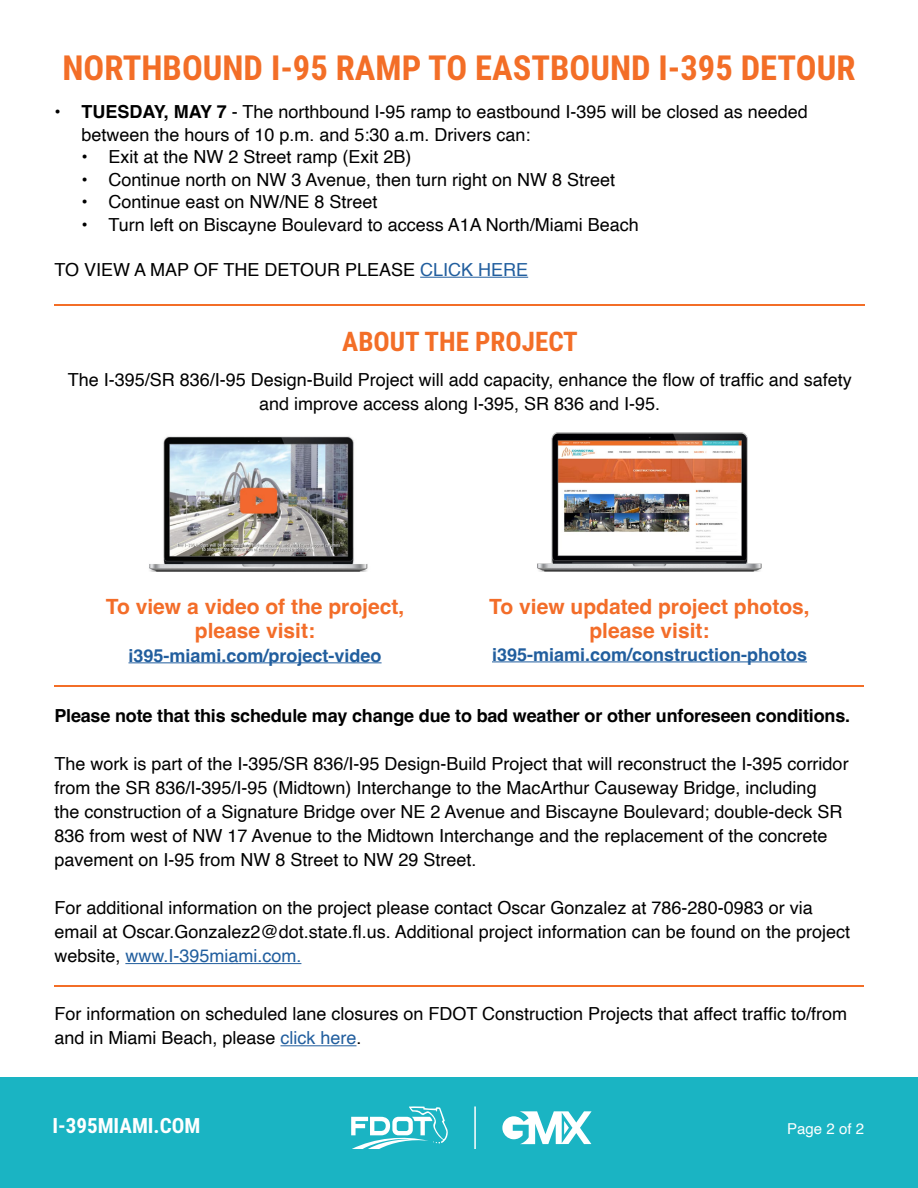
<style>
.page{position:relative;width:918px;height:1188px;background:#fff}
.page>*{position:absolute;margin:0;border:0;box-sizing:border-box;transform-origin:0 0}
.t1{font:700 34.5px "Roboto Condensed";color:#f36e27}
.t2{font:700 27px "Roboto Condensed";color:#f36e27}
.t3{font:700 21px/24px "Helvetica";color:#f36d29;text-align:center}
.t4{font:700 21px "Roboto Condensed";color:#fff}
.t5{font:18px/24px "Helvetica";color:#000}
.t6{font:700 18px "Helvetica";letter-spacing:-.01em;color:#000}
.t7{font:700 18px "Helvetica";color:#215e9e}
.t8{font:15px "Helvetica";color:#fff}
.s1{font-weight:700}
.s2{color:#215e9e}
</style>
<div class="page">
<div style="left:0;top:1077px;width:918px;height:111px;background:#1ab4c3"></div>
<svg style="left:502px;top:1111px;width:90px;height:33px"></svg>
<svg style="left:351px;top:1106px;width:97px;height:43px"></svg>
<hr style="left:474px;top:1106px;width:2px;height:43px;background:#fff">
<hr style="left:55px;top:305px;width:810px;height:1px;background:#f36e27">
<hr style="left:128px;top:662px;width:254px;height:1px;background:#215e9e">
<hr style="left:492px;top:661px;width:315px;height:1px;background:#215e9e">
<img style="left:149px;top:436px;width:219px;height:135px">
<img style="left:537px;top:432px;width:225px;height:139px">
<hr style="left:420px;top:277px;width:108px;height:1px;background:#215e9e">
<hr style="left:54px;top:685px;width:810px;height:2px;background:#f36e27">
<hr style="left:125px;top:963px;width:176px;height:1px;background:#215e9e">
<hr style="left:54px;top:985px;width:810px;height:1px;background:#f36e27">
<hr style="left:280px;top:1045px;width:77px;height:1px;background:#215e9e">
<h1 class="t1" style="left:63px;top:43px;width:794px">NORTHBOUND I-95 RAMP TO EASTBOUND I-395 DETOUR</h1>
<p class="t5" style="left:81px;top:101px;width:728px;line-height:22.5px;text-indent:-27px"><span class="s1">• TUESDAY, MAY 7</span> - The northbound I-95 ramp to eastbound I-395 will be closed as needed between the hours of 10 p.m. and 5:30 a.m. Drivers can:</p>
<p class="t5" style="left:81px;top:146px;width:332px">• Exit at the NW 2 Street ramp (Exit 2B)</p>
<p class="t5" style="left:81px;top:168px;width:535px">• Continue north on NW 3 Avenue, then turn right on NW 8 Street</p>
<p class="t5" style="left:81px;top:191px;width:298px">• Continue east on NW/NE 8 Street</p>
<p class="t5" style="left:81px;top:213px;width:559px">• Turn left on Biscayne Boulevard to access A1A North/Miami Beach</p>
<p class="t5" style="left:54px;top:258px;width:475px">TO VIEW A MAP OF THE DETOUR PLEASE <span class="s2">CLICK HERE</span></p>
<h2 class="t2" style="left:342px;top:322px;width:237px">ABOUT THE PROJECT</h2>
<p class="t5" style="left:68px;top:368px;width:786px;text-align:center">The I-395/SR 836/I-95 Design-Build Project will add capacity, enhance the flow of traffic and safety and improve access along I-395, SR 836 and I-95.</p>
<p class="t3" style="left:106px;top:597px;width:300px">To view a video of the project, please visit:</p>
<p class="t7" style="left:128px;top:644px;width:255px">i395-miami.com/project-video</p>
<p class="t3" style="left:489px;top:598px;width:322px;line-height:23.1px">To view updated project photos, please visit:</p>
<p class="t7" style="left:492px;top:643px;width:317px">i395-miami.com/construction-photos</p>
<p class="t6" style="left:54px;top:705px;width:797px">Please note that this schedule may change due to bad weather or other unforeseen conditions.</p>
<p class="t5" style="left:54px;top:752px;width:796px">The work is part of the I-395/SR 836/I-95 Design-Build Project that will reconstruct the I-395 corridor from the SR 836/I-395/I-95 (Midtown) Interchange to the MacArthur Causeway Bridge, including<br>the construction of a Signature Bridge over NE 2 Avenue and Biscayne Boulevard; double-deck SR 836 from west of NW 17 Avenue to the Midtown Interchange and the replacement of the concrete pavement on I-95 from NW 8 Street to NW 29 Street.</p>
<p class="t5" style="left:54px;top:896px;width:797px">For additional information on the project please contact Oscar Gonzalez at 786-280-0983 or via email at Oscar.Gonzalez2@dot.state.fl.us. Additional project information can be found on the project website, <span class="s2">www.I-395miami.com.</span></p>
<p class="t5" style="left:54px;top:1003px;width:794px">For information on scheduled lane closures on FDOT Construction Projects that affect traffic to/from and in Miami Beach, please <span class="s2">click here</span>.</p>
<p class="t4" style="left:52px;top:1111px;width:149px">I-395MIAMI.COM</p>
<p class="t8" style="left:787px;top:1117px;width:78px">Page 2 of 2</p>
</div>
